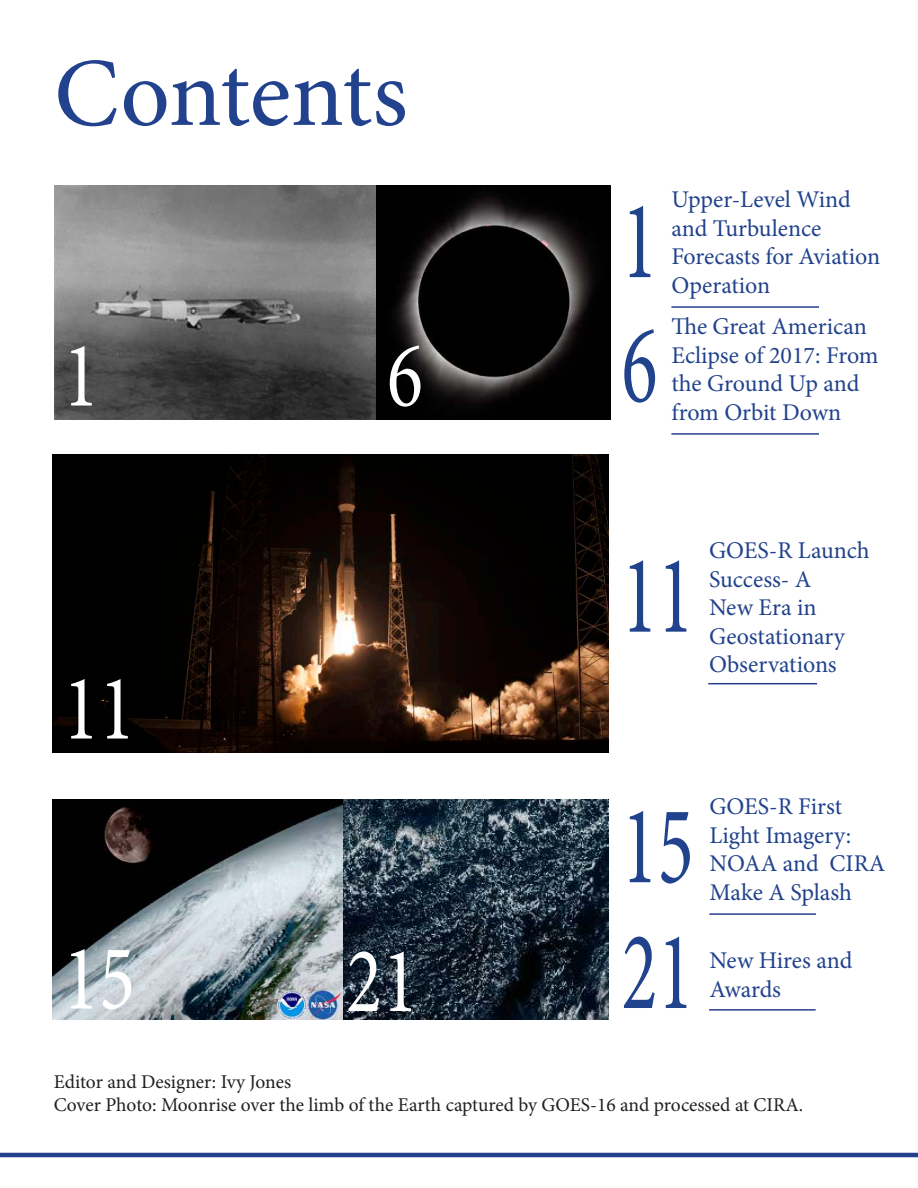
<style>
.page{position:relative;width:918px;height:1188px;background:#fff}
.page>*{position:absolute;margin:0;border:0;box-sizing:border-box;transform-origin:0 0}
.t1{font:112.5px/124.2px "Minion Pro";color:#21428c;scale:.67 1}
.t2{font:97.5px "Minion Pro";letter-spacing:-.005em;color:#23428e}
.t3{font:93.75px "Minion Pro";color:#fff;scale:.8 1}
.t4{font:24px/28.5px "Minion Pro";letter-spacing:-.005em;color:#21428c}
.t5{font:19.5px/23.4px "Minion Pro";color:#231f20}
</style>
<div class="page">
<img style="left:52px;top:799px;width:556px;height:220px">
<hr style="left:0;top:1153px;width:918px;height:4px;background:#253f8e">
<img style="left:52px;top:454px;width:556px;height:298px">
<img style="left:54px;top:185px;width:556px;height:235px">
<hr style="left:671px;top:306px;width:148px;height:2px;background:#253f8e">
<hr style="left:671px;top:433px;width:148px;height:2px;background:#253f8e">
<hr style="left:708px;top:683px;width:109px;height:1px;background:#253f8e">
<hr style="left:709px;top:913px;width:107px;height:2px;background:#253f8e">
<hr style="left:709px;top:1009px;width:107px;height:2px;background:#253f8e">
<h2 class="t2" style="left:54px;top:28px;width:355px">Contents</h2>
<h3 class="t3" style="left:63px;top:313px;width:46px">1</h3>
<h3 class="t3" style="left:63px;top:646px;width:91px">11</h3>
<h3 class="t3" style="left:387px;top:313px;width:46px">6</h3>
<h3 class="t3" style="left:63px;top:916px;width:91px">15</h3>
<h3 class="t3" style="left:346px;top:918px;width:91px">21</h3>
<h1 class="t1" style="left:622px;top:180px;width:55px">1<br>6</h1>
<p class="t4" style="left:671px;top:186px;width:210px">Upper-Level Wind and Turbulence<br>Forecasts for Aviation<br>Operation</p>
<p class="t4" style="left:671px;top:312px;width:209px">The Great American<br>Eclipse of 2017: From the Ground Up and from Orbit Down</p>
<h1 class="t1" style="left:622px;top:534px;width:109px">11</h1>
<p class="t4" style="left:709px;top:537px;width:162px">GOES-R Launch<br>Success- A<br>New Era in<br>Geostationary<br>Observations</p>
<h1 class="t1" style="left:622px;top:784px;width:109px;line-height:125.9px">15<br>21</h1>
<p class="t4" style="left:709px;top:793px;width:177px">GOES-R First<br>Light Imagery:<br>NOAA and CIRA<br>Make A Splash</p>
<p class="t4" style="left:709px;top:946px;width:145px">New Hires and<br>Awards</p>
<p class="t5" style="left:54px;top:1070px;width:751px">Editor and Designer: Ivy Jones<br>Cover Photo: Moonrise over the limb of the Earth captured by GOES-16 and processed at CIRA.</p>
</div>
